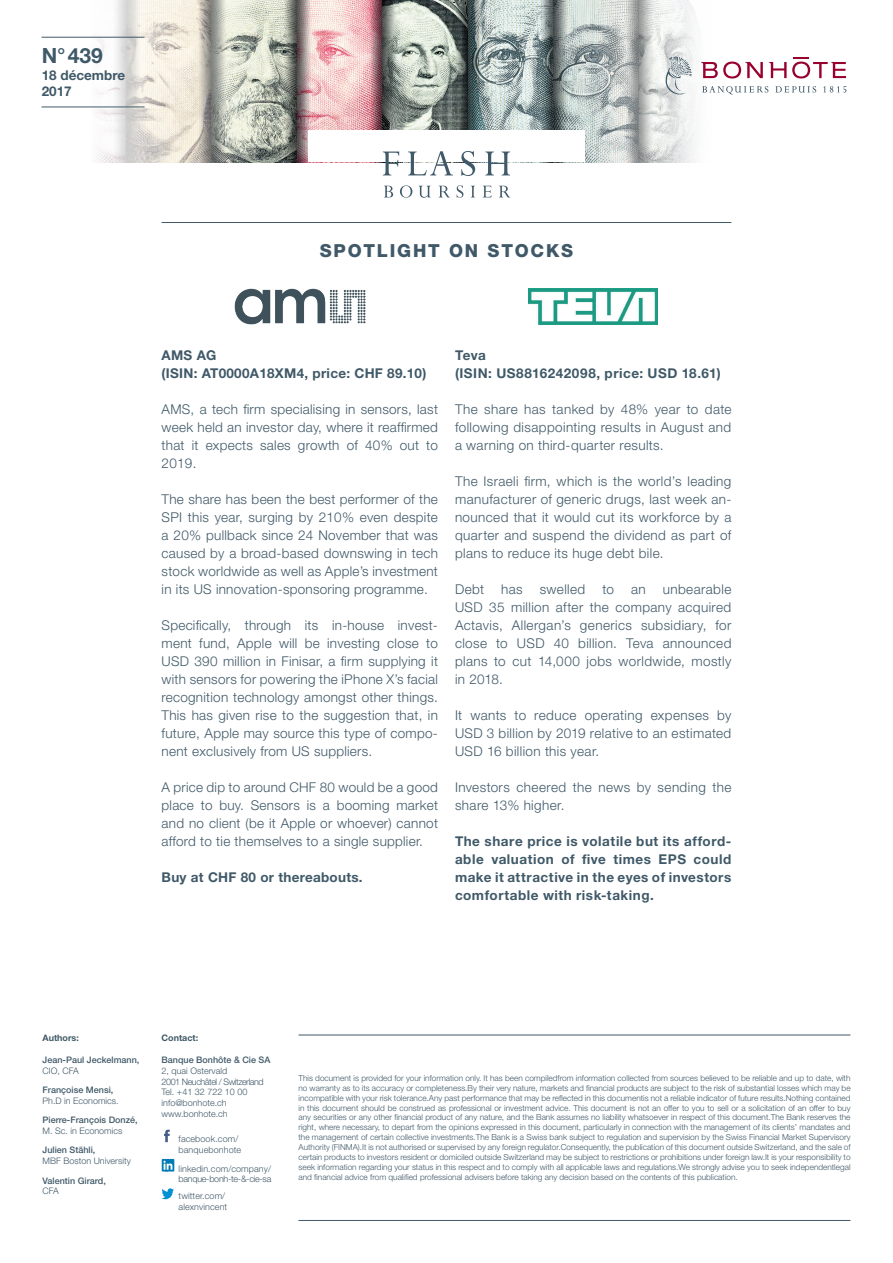
<style>
.page{position:relative;width:893px;height:1263px;background:#fff}
.page>*{position:absolute;margin:0;border:0;box-sizing:border-box;transform-origin:0 0}
.t1{font:700 21px "Helvetica Neue LT Std";color:#405968}
.t2{font:800 18px "Helvetica Neue LT Std";letter-spacing:.1em;color:#405968}
.t3{font:300 13.5px/18px "Helvetica Neue LT Std";letter-spacing:.02em;color:#405968;text-align:justify}
.t4{font:700 13.5px/18px "Helvetica Neue LT Std";letter-spacing:.02em;color:#405968}
.t5{font:700 13.5px/16.2px "Helvetica Neue LT Std";color:#405968}
.t6{font:300 9px/10.8px "Helvetica Neue LT Std";color:#405968}
.t7{font:500 9px "Helvetica Neue LT Std";color:#405968}
.t8{font:700 9px "Helvetica Neue LT Std";color:#405968}
.t9{font:300 8.25px/9.9px "Helvetica Neue LT Std";color:#405968;text-align:justify}
</style>
<div class="page">
<hr style="left:298px;top:1035px;width:552px;height:1px;background:#405968">
<hr style="left:298px;top:1220px;width:552px;height:1px;background:#405968">
<hr style="left:162px;top:222px;width:569px;height:1px;background:#405968">
<svg style="left:164px;top:1130px;width:6px;height:12px"></svg>
<svg style="left:162px;top:1188px;width:12px;height:11px"></svg>
<svg style="left:162px;top:1159px;width:12px;height:12px"></svg>
<svg style="left:163px;top:1159px;width:9px;height:12px"></svg>
<img style="left:529px;top:288px;width:128px;height:36px">
<img style="left:234px;top:288px;width:131px;height:36px">
<img style="left:301px;top:0;width:176px;height:162px">
<svg style="left:57px;top:0;width:244px;height:162px"></svg>
<hr style="left:42px;top:107px;width:103px;height:1px;background:#405968">
<hr style="left:42px;top:37px;width:103px;height:1px;background:#405968">
<div style="left:308px;top:131px;width:277px;height:31px;background:#fff"></div>
<svg style="left:383px;top:152px;width:16px;height:23px"></svg>
<svg style="left:408px;top:151px;width:45px;height:24px"></svg>
<svg style="left:461px;top:151px;width:14px;height:25px"></svg>
<svg style="left:485px;top:162px;width:25px;height:13px"></svg>
<svg style="left:384px;top:186px;width:9px;height:11px"></svg>
<svg style="left:400px;top:185px;width:12px;height:13px"></svg>
<svg style="left:419px;top:186px;width:12px;height:12px"></svg>
<svg style="left:439px;top:186px;width:10px;height:11px"></svg>
<svg style="left:457px;top:185px;width:6px;height:13px"></svg>
<svg style="left:471px;top:186px;width:4px;height:11px"></svg>
<svg style="left:483px;top:186px;width:9px;height:11px"></svg>
<svg style="left:499px;top:186px;width:11px;height:11px"></svg>
<svg style="left:477px;top:0;width:256px;height:162px"></svg>
<svg style="left:662px;top:57px;width:30px;height:39px"></svg>
<svg style="left:701px;top:58px;width:145px;height:21px"></svg>
<svg style="left:702px;top:86px;width:66px;height:8px"></svg>
<svg style="left:775px;top:86px;width:41px;height:7px"></svg>
<svg style="left:823px;top:86px;width:23px;height:7px"></svg>
<h1 class="t1" style="left:42px;top:43px;width:63px">N°439</h1>
<h3 class="t5" style="left:42px;top:66px;width:85px">18 décembre<br>2017</h3>
<h2 class="t2" style="left:320px;top:240px;width:255px">SPOTLIGHT ON STOCKS</h2>
<h3 class="t4" style="left:162px;top:346px;width:266px">AMS AG<br>(ISIN: AT0000A18XM4, price: CHF 89.10)</h3>
<h3 class="t3" style="left:162px;top:400px;width:278px">AMS, a tech firm specialising in sensors, last week held an investor day, where it reaffirmed that it expects sales growth of 40% out to 2019.</h3>
<p class="t3" style="left:162px;top:490px;width:278px">The share has been the best performer of the SPI this year, surging by 210% even despite a 20% pullback since 24 November that was caused by a broad-based downswing in tech stock worldwide as well as Apple’s investment in its US innovation-sponsoring programme.</p>
<p class="t3" style="left:162px;top:616px;width:278px">Specifically, through its in-house invest&shy;ment fund, Apple will be investing close to USD 390 million in Finisar, a firm supplying it with sensors for powering the iPhone X’s facial recognition technology amongst other things.<br>This has given rise to the suggestion that, in future, Apple may source this type of compo&shy;nent exclusively from US suppliers.</p>
<h3 class="t3" style="left:162px;top:778px;width:278px">A price dip to around CHF 80 would be a good place to buy. Sensors is a booming market and no client (be it Apple or whoever) cannot afford to tie themselves to a single supplier.</h3>
<h3 class="t4" style="left:162px;top:868px;width:203px">Buy at CHF 80 or thereabouts.</h3>
<h3 class="t4" style="left:455px;top:346px;width:267px">Teva<br>(ISIN: US8816242098, price: USD 18.61)</h3>
<h3 class="t3" style="left:455px;top:400px;width:278px">The share has tanked by 48% year to date following disappointing results in August and a warning on third-quarter results.</h3>
<h3 class="t3" style="left:455px;top:472px;width:278px">The Israeli firm, which is the world’s leading manufacturer of generic drugs, last week an&shy;nounced that it would cut its workforce by a quarter and suspend the dividend as part of plans to reduce its huge debt bile.</h3>
<h3 class="t3" style="left:455px;top:580px;width:31px">Debt</h3>
<h3 class="t3" style="left:501px;top:580px;width:23px">has</h3>
<h3 class="t3" style="left:540px;top:580px;width:47px">swelled</h3>
<h3 class="t3" style="left:602px;top:580px;width:13px">to</h3>
<h3 class="t3" style="left:631px;top:580px;width:16px">an</h3>
<h3 class="t3" style="left:455px;top:580px;width:278px;text-indent:208px">unbearable USD 35 million after the company acquired Actavis, Allergan’s generics subsidiary, for close to USD 40 billion. Teva announced plans to cut 14,000 jobs worldwide, mostly in 2018.</h3>
<h3 class="t3" style="left:455px;top:706px;width:278px">It wants to reduce operating expenses by USD 3 billion by 2019 relative to an estimated USD 16 billion this year.</h3>
<h3 class="t3" style="left:455px;top:778px;width:278px">Investors cheered the news by sending the share 13% higher.</h3>
<h3 class="t4" style="left:455px;top:832px;width:278px;text-align:justify">The share price is volatile but its afford&shy;able valuation of five times EPS could make it attractive in the eyes of investors comfortable with risk-taking.</h3>
<p class="t8" style="left:43px;top:1033px;width:38px">Authors:</p>
<p class="t7" style="left:43px;top:1054px;width:98px">Jean-Paul Jeckelmann,</p>
<p class="t6" style="left:43px;top:1065px;width:38px">CIO, CFA</p>
<p class="t7" style="left:43px;top:1084px;width:72px">Françoise Mensi,</p>
<p class="t6" style="left:43px;top:1095px;width:78px">Ph.D in Economics.</p>
<p class="t7" style="left:43px;top:1115px;width:97px">Pierre-François Donzé,</p>
<p class="t6" style="left:43px;top:1125px;width:81px">M. Sc. in Economics</p>
<p class="t7" style="left:43px;top:1145px;width:54px">Julien Stähli,</p>
<p class="t6" style="left:43px;top:1155px;width:90px">MBF Boston University</p>
<p class="t7" style="left:43px;top:1175px;width:65px">Valentin Girard,</p>
<p class="t6" style="left:43px;top:1185px;width:18px">CFA</p>
<p class="t8" style="left:162px;top:1033px;width:38px">Contact:</p>
<p class="t7" style="left:162px;top:1054px;width:110px">Banque Bonhôte &amp; Cie SA</p>
<p class="t6" style="left:162px;top:1065px;width:104px">2, quai Ostervald<br>2001 Neuchâtel / Switzerland<br>Tel. +41 32 722 10 00 info@bonhote.ch www.bonhote.ch</p>
<p class="t6" style="left:179px;top:1133px;width:64px">facebook.com/ banquebonhote</p>
<p class="t6" style="left:179px;top:1163px;width:94px">linkedin.com/company/ banque-bonh-te-&amp;-cie-sa</p>
<p class="t6" style="left:179px;top:1190px;width:50px">twitter.com/ alexnvincent</p>
<p class="t9" style="left:298px;top:1073px;width:554px">This document is provided for your information only. It has been compiledfrom information collected from sources believed to be reliable and up to date, with no warranty as to its accuracy or completeness.By their very nature, markets and financial products are subject to the risk of substantial losses which may be incompatible with your risk tolerance.Any past performance that may be reflected in this documentis not a reliable indicator of future results.Nothing contained in this document should be construed as professional or investment advice. This document is not an offer to you to sell or a solicitation of an offer to buy any securities or any other financial product of any nature, and the Bank assumes no liability whatsoever in respect of this document.The Bank reserves the right, where necessary, to depart from the opinions expressed in this document, particularly in connection with the management of its clients’ mandates and the management of certain collective investments.The Bank is a Swiss bank subject to regulation and supervision by the Swiss Financial Market Supervisory Authority (FINMA).It is not authorised or supervised by any foreign regulator.Consequently, the publication of this document outside Switzerland, and the sale of certain products to investors resident or domiciled outside Switzerland may be subject to restrictions or prohibitions under foreign law.It is your responsibility to seek information regarding your status in this respect and to comply with all applicable laws and regulations.We strongly advise you to seek independentlegal and financial advice from qualified professional advisers before taking any decision based on the contents of this publication.</p>
</div>
